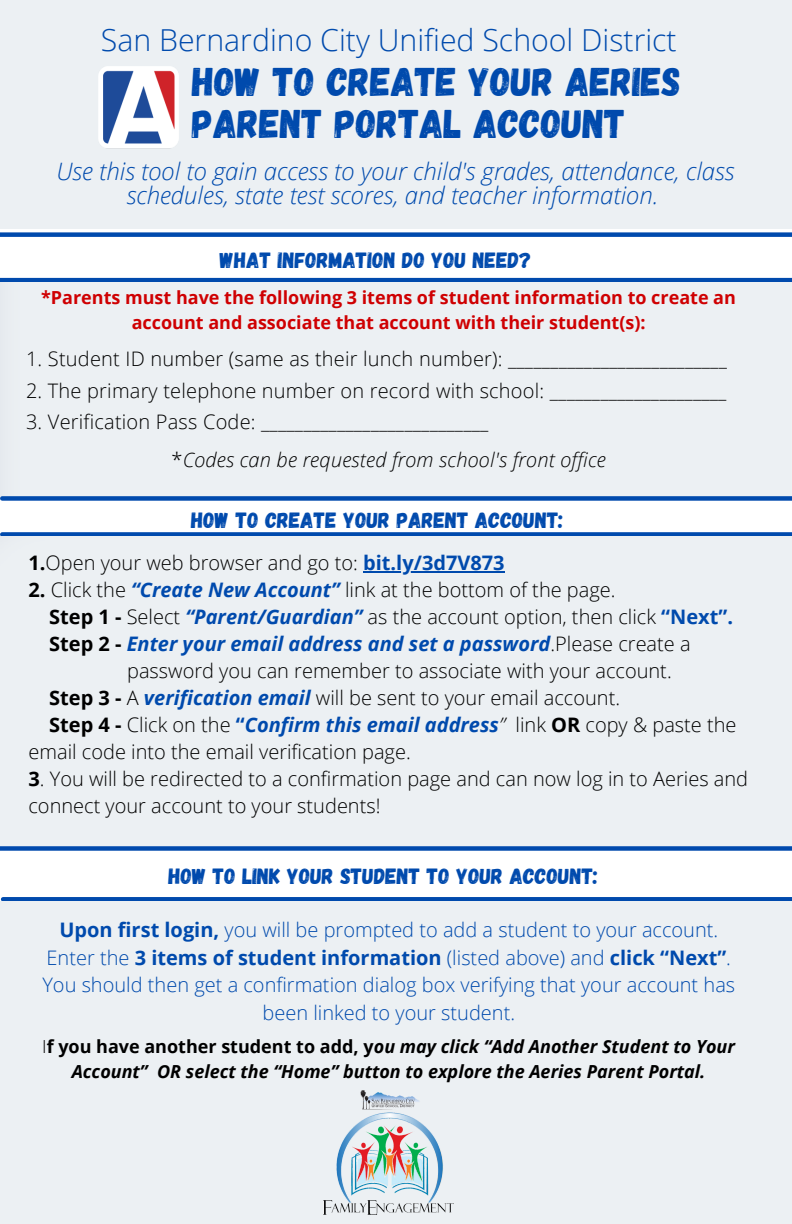
<style>
.page{position:relative;width:792px;height:1224px;background:#fff}
.page>*{position:absolute;margin:0;border:0;box-sizing:border-box;transform-origin:0 0}
.t1{font:40px/42px "Gagalin";color:#004aad}
.t2{font:300 30.2px "Open Sans";color:#004aad}
.t3{font:italic 300 24px/24px "Open Sans";color:#004aad;text-align:center}
.t4{font:22px "Gagalin";color:#004aad}
.t5{font:300 20px/27px "Open Sans";color:#000}
.t6{font:300 20px/27.6px "Open Sans";color:#004aad;text-align:center}
.t7{font:700 20px "Open Sans";color:#004aad}
.t8{font:italic 700 20px "Open Sans";color:#004aad}
.t9{font:italic 300 20px "Open Sans";letter-spacing:.01em;color:#000}
.t10{font:italic 700 18px/25px "Open Sans";color:#000;text-align:center}
.t11{font:700 18px/25px "Open Sans";color:#cf0002;text-align:center}
.s1{font-style:normal}
.s2{font-weight:700}
.s3{font-weight:700;color:#004aad}
.s4{font-weight:700;font-style:italic;color:#004aad}
.s5{font-style:normal;color:#000}
.s6{font-weight:300;font-style:normal;color:#000}
.s7{font-style:italic}
.s8{font-weight:300}
.s9{font-weight:300;font-style:normal}
</style>
<div class="page">
<hr style="left:0;top:278px;width:792px;height:4px;background:#004aad">
<div style="left:0;top:232px;width:792px;height:5px;background:#004aad"></div>
<div style="left:0;top:282px;width:792px;height:215px;background:#ecf0f3"></div>
<img style="left:98px;top:66px;width:86px;height:84px">
<div style="left:2px;top:496px;width:790px;height:5px;background:#004aad"></div>
<div style="left:0;top:846px;width:792px;height:5px;background:#004aad"></div>
<div style="left:2px;top:532px;width:790px;height:5px;background:#004aad"></div>
<div style="left:3px;top:897px;width:789px;height:5px;background:#004aad"></div>
<div style="left:0;top:902px;width:792px;height:322px;background:#ecf0f3"></div>
<hr style="left:363px;top:571px;width:142px;height:2px;background:#004aad">
<img style="left:323px;top:1091px;width:131px;height:133px">
<p class="t2" style="left:101px;top:18px;width:577px">San Bernardino City Unified School District</p>
<p class="t1" style="left:192px;top:59px;width:490px">HOW TO CREATE YOUR AERIES<br>PARENT PORTAL ACCOUNT</p>
<p class="t3" style="left:56px;top:158px;width:680px">Use this tool to gain access to your child's grades, attendance, class schedules, state test scores, and teacher information.</p>
<p class="t4" style="left:220px;top:246px;width:313px">WHAT INFORMATION DO YOU NEED?</p>
<p class="t11" style="left:41px;top:284px;width:696px">*Parents must have the following 3 items of student information to create an account and associate that account with their student(s):</p>
<p class="t5" style="left:26px;top:345px;width:702px">1. Student ID number (same as their lunch number): __________________________</p>
<p class="t5" style="left:26px;top:376px;width:702px">2. The primary telephone number on record with school: _____________________</p>
<p class="t5" style="left:26px;top:408px;width:464px">3. Verification Pass Code: ___________________________</p>
<p class="t9" style="left:172px;top:446px;width:436px"><span class="s1">*</span>Codes can be requested from school's front office</p>
<p class="t4" style="left:191px;top:506px;width:374px">HOW TO CREATE YOUR PARENT ACCOUNT:</p>
<p class="t5" style="left:28px;top:548px;width:478px"><span class="s2">1.</span>Open your web browser and go to: <span class="s3">bit.ly/3d7V873</span></p>
<p class="t5" style="left:28px;top:575px;width:589px"><span class="s2">2.</span> Click the <span class="s4">“Create New Account”</span> link at the bottom of the page.</p>
<p class="t5" style="left:49px;top:602px;width:685px"><span class="s2">Step 1 -</span> Select <span class="s4">“Parent/Guardian”</span> as the account option, then click <span class="s3">“Next”.</span></p>
<p class="t8" style="left:49px;top:629px;width:643px"><span class="s5">Step 2 -</span> Enter your email address and set a password<span class="s6">.Please create a</span></p>
<p class="t5" style="left:127px;top:656px;width:546px">password you can remember to associate with your account.</p>
<p class="t5" style="left:49px;top:683px;width:572px"><span class="s2">Step 3 -</span> A <span class="s4">verification email</span> will be sent to your email account.</p>
<p class="t5" style="left:28px;top:710px;width:710px;text-indent:21px"><span class="s2">Step 4 -</span> Click on the <span class="s3">“</span><span class="s4">Confirm this email address</span><span class="s7">”</span> link <span class="s2">OR</span> copy &amp; paste the email code into the email verification page.</p>
<p class="t5" style="left:28px;top:764px;width:721px"><span class="s2">3</span>. You will be redirected to a confirmation page and can now log in to Aeries and connect your account to your students!</p>
<p class="t4" style="left:168px;top:862px;width:431px">HOW TO LINK YOUR STUDENT TO YOUR ACCOUNT:</p>
<p class="t6" style="left:59px;top:915px;width:660px"><span class="s2">Upon first login,</span> you will be prompted to add a student to your account.</p>
<p class="t7" style="left:47px;top:943px;width:686px"><span class="s8">Enter the</span> 3 items of student information <span class="s8">(listed above) and</span> click “Next”<span class="s8">.</span></p>
<p class="t6" style="left:42px;top:970px;width:694px">You should then get a confirmation dialog box verifying that your account has been linked to your student.</p>
<p class="t10" style="left:42px;top:1033px;width:694px"><span class="s9">I</span><span class="s1">f you have another student to add, y</span>ou may click “Add Another Student to Your<br>Account” OR select the “Home” button to explore the Aeries Parent Portal.</p>
</div>
